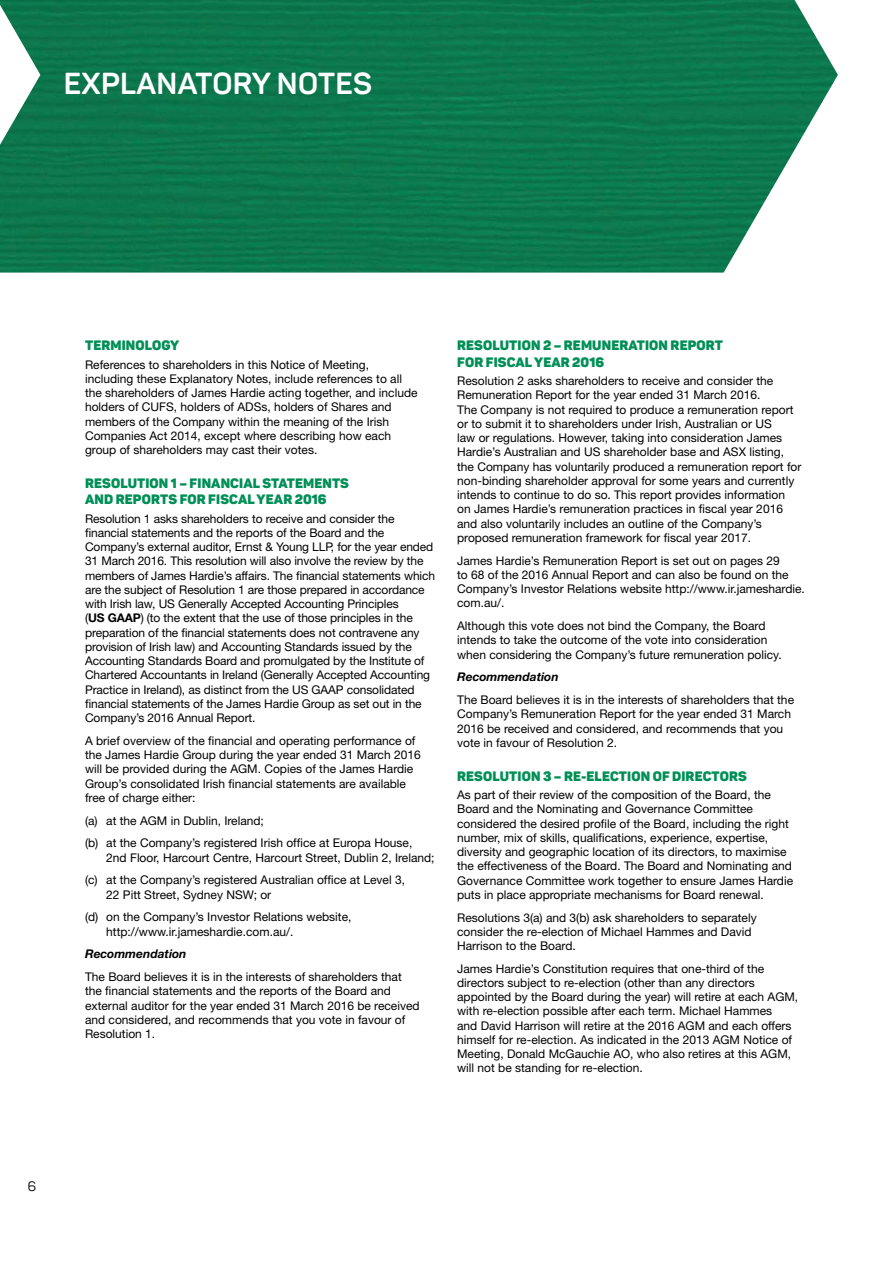
<style>
.page{position:relative;width:893px;height:1263px;background:#fff}
.page>*{position:absolute;margin:0;border:0;box-sizing:border-box;transform-origin:0 0}
.t1{font:700 30px "Panton";letter-spacing:.01em;color:#fff}
.t2{font:900 13.5px/16.5px "Panton";letter-spacing:.01em;color:#008f57}
.t3{font:13.5px "Panton";color:#000}
.t4{font:12px/14.2px "Helvetica Neue LT";color:#000}
.t5{font:italic 700 12px "Helvetica Neue LT";color:#000}
.s1{font-weight:700}
</style>
<div class="page">
<div style="left:0;top:0;width:627px;height:273px;background:#0c774e"></div>
<svg style="left:0;top:5px;width:40px;height:140px"></svg>
<svg style="left:627px;top:0;width:211px;height:273px"></svg>
<h1 class="t1" style="left:64px;top:64px;width:310px">EXPLANATORY NOTES</h1>
<p class="t3" style="left:28px;top:1178px;width:10px">6</p>
<p class="t2" style="left:85px;top:337px;width:96px">TERMINOLOGY</p>
<p class="t4" style="left:85px;top:357px;width:334px">References to shareholders in this Notice of Meeting, including these Explanatory Notes, include references to all the shareholders of James Hardie acting together, and include holders of CUFS, holders of ADSs, holders of Shares and members of the Company within the meaning of the Irish Companies Act 2014, except where describing how each group of shareholders may cast their votes.</p>
<p class="t2" style="left:85px;top:474px;width:265px">RESOLUTION 1 – FINANCIAL STATEMENTS<br>AND REPORTS FOR FISCAL YEAR 2016</p>
<p class="t4" style="left:85px;top:511px;width:352px">Resolution 1 asks shareholders to receive and consider the financial statements and the reports of the Board and the Company’s external auditor, Ernst &amp; Young LLP, for the year ended 31 March 2016. This resolution will also involve the review by the members of James Hardie’s affairs. The financial statements which are the subject of Resolution 1 are those prepared in accordance with Irish law, US Generally Accepted Accounting Principles<br>(<span class="s1">US GAAP</span>) (to the extent that the use of those principles in the preparation of the financial statements does not contravene any provision of Irish law) and Accounting Standards issued by the Accounting Standards Board and promulgated by the Institute of Chartered Accountants in Ireland (Generally Accepted Accounting Practice in Ireland), as distinct from the US GAAP consolidated financial statements of the James Hardie Group as set out in the Company’s 2016 Annual Report.</p>
<p class="t4" style="left:85px;top:733px;width:337px">A brief overview of the financial and operating performance of the James Hardie Group during the year ended 31 March 2016 will be provided during the AGM. Copies of the James Hardie Group’s consolidated Irish financial statements are available free of charge either:</p>
<p class="t4" style="left:85px;top:809px;width:329px;line-height:22.8px">(a) at the AGM in Dublin, Ireland;<br>(b) at the Company’s registered Irish office at Europa House,</p>
<p class="t4" style="left:85px;top:846px;width:351px;line-height:22.8px;text-indent:21px">2nd Floor, Harcourt Centre, Harcourt Street, Dublin 2, Ireland; (c) at the Company’s registered Australian office at Level 3,</p>
<p class="t4" style="left:85px;top:883px;width:268px;line-height:22.8px;text-indent:21px">22 Pitt Street, Sydney NSW; or<br>(d) on the Company’s Investor Relations website,</p>
<p class="t4" style="left:106px;top:924px;width:189px">http://www.ir.jameshardie.com.au/.</p>
<p class="t5" style="left:85px;top:947px;width:103px">Recommendation</p>
<p class="t4" style="left:85px;top:969px;width:336px">The Board believes it is in the interests of shareholders that the financial statements and the reports of the Board and external auditor for the year ended 31 March 2016 be received and considered, and recommends that you vote in favour of Resolution 1.</p>
<p class="t2" style="left:457px;top:337px;width:267px">RESOLUTION 2 – REMUNERATION REPORT<br>FOR FISCALYEAR 2016</p>
<p class="t4" style="left:457px;top:374px;width:346px">Resolution 2 asks shareholders to receive and consider the Remuneration Report for the year ended 31 March 2016.<br>The Company is not required to produce a remuneration report or to submit it to shareholders under Irish, Australian or US<br>law or regulations. However, taking into consideration James Hardie’s Australian and US shareholder base and ASX listing, the Company has voluntarily produced a remuneration report for non-binding shareholder approval for some years and currently intends to continue to do so. This report provides information on James Hardie’s remuneration practices in fiscal year 2016 and also voluntarily includes an outline of the Company’s proposed remuneration framework for fiscal year 2017.</p>
<p class="t4" style="left:457px;top:553px;width:349px">James Hardie’s Remuneration Report is set out on pages 29<br>to 68 of the 2016 Annual Report and can also be found on the Company’s Investor Relations website http://www.ir.jameshardie. com.au/.</p>
<p class="t4" style="left:457px;top:619px;width:326px">Although this vote does not bind the Company, the Board intends to take the outcome of the vote into consideration when considering the Company’s future remuneration policy.</p>
<p class="t5" style="left:457px;top:670px;width:103px">Recommendation</p>
<p class="t4" style="left:457px;top:693px;width:338px">The Board believes it is in the interests of shareholders that the Company’s Remuneration Report for the year ended 31 March 2016 be received and considered, and recommends that you vote in favour of Resolution 2.</p>
<p class="t2" style="left:457px;top:767px;width:291px">RESOLUTION 3 – RE-ELECTION OF DIRECTORS</p>
<p class="t4" style="left:457px;top:787px;width:338px">As part of their review of the composition of the Board, the Board and the Nominating and Governance Committee considered the desired profile of the Board, including the right number, mix of skills, qualifications, experience, expertise, diversity and geographic location of its directors, to maximise the effectiveness of the Board. The Board and Nominating and Governance Committee work together to ensure James Hardie puts in place appropriate mechanisms for Board renewal.</p>
<p class="t4" style="left:457px;top:910px;width:301px">Resolutions 3(a) and 3(b) ask shareholders to separately consider the re-election of Michael Hammes and David<br>Harrison to the Board.</p>
<p class="t4" style="left:457px;top:961px;width:343px">James Hardie’s Constitution requires that one-third of the directors subject to re-election (other than any directors appointed by the Board during the year) will retire at each AGM, with re-election possible after each term. Michael Hammes<br>and David Harrison will retire at the 2016 AGM and each offers himself for re-election. As indicated in the 2013 AGM Notice of Meeting, Donald McGauchie AO, who also retires at this AGM, will not be standing for re-election.</p>
</div>
